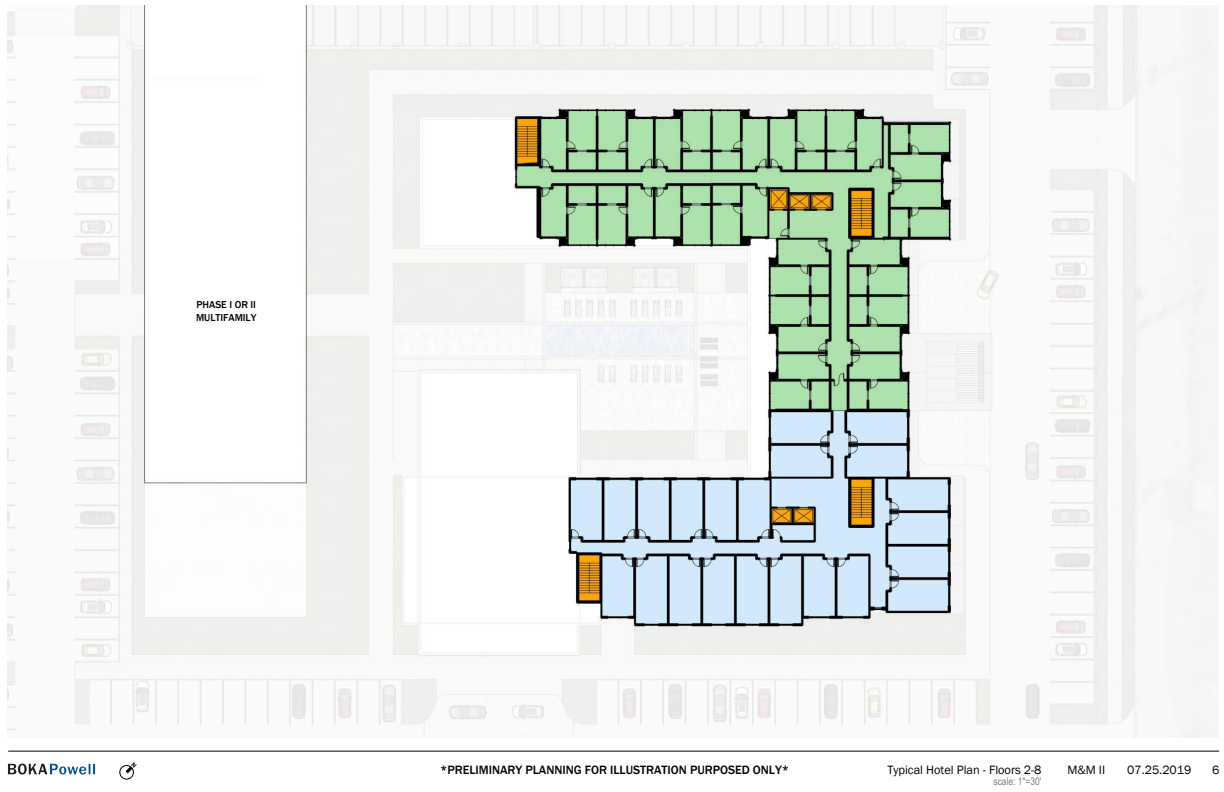
<style>
.page{position:relative;width:1224px;height:792px;background:#fff}
.page>*{position:absolute;margin:0;border:0;box-sizing:border-box;transform-origin:0 0}
.t1{font:500 12.4px "Franklin Gothic";letter-spacing:-.005em;color:#000}
.t2{font:12.4px "Franklin Gothic";letter-spacing:-.005em;color:#000}
.t3{font:500 10.3px/12.9px "Franklin Gothic";letter-spacing:-.005em;color:#000}
.t4{font:10.3px "Arial Narrow";color:#7f7f7f}
</style>
<div class="page">
<img style="left:7px;top:763px;width:89px;height:12px">
<svg style="left:8px;top:750px;width:1212px;height:2px;background:#7f7f7f"></svg>
<img style="left:8px;top:6px;width:1210px;height:731px">
<div style="left:120px;top:765px;width:14px;height:14px;border:1px solid #000;border-radius:50%"></div>
<div style="left:189px;top:299px;width:74px;height:26px;background:#fff"></div>
<svg style="left:122px;top:765px;width:12px;height:12px"></svg>
<p class="t3" style="left:196px;top:299px;width:62px">PHASE I OR II<br>MULTIFAMILY</p>
<p class="t1" style="left:440px;top:763px;width:350px">*PRELIMINARY PLANNING FOR ILLUSTRATION PURPOSED ONLY*</p>
<p class="t2" style="left:1068px;top:762px;width:39px">M&amp;M II</p>
<p class="t2" style="left:1127px;top:762px;width:66px">07.25.2019</p>
<p class="t2" style="left:1212px;top:762px;width:9px">6</p>
<p class="t4" style="left:994px;top:773px;width:50px">scale: 1"=30'</p>
<p class="t2" style="left:887px;top:762px;width:156px">Typical Hotel Plan - Floors 2-8</p>
</div>
